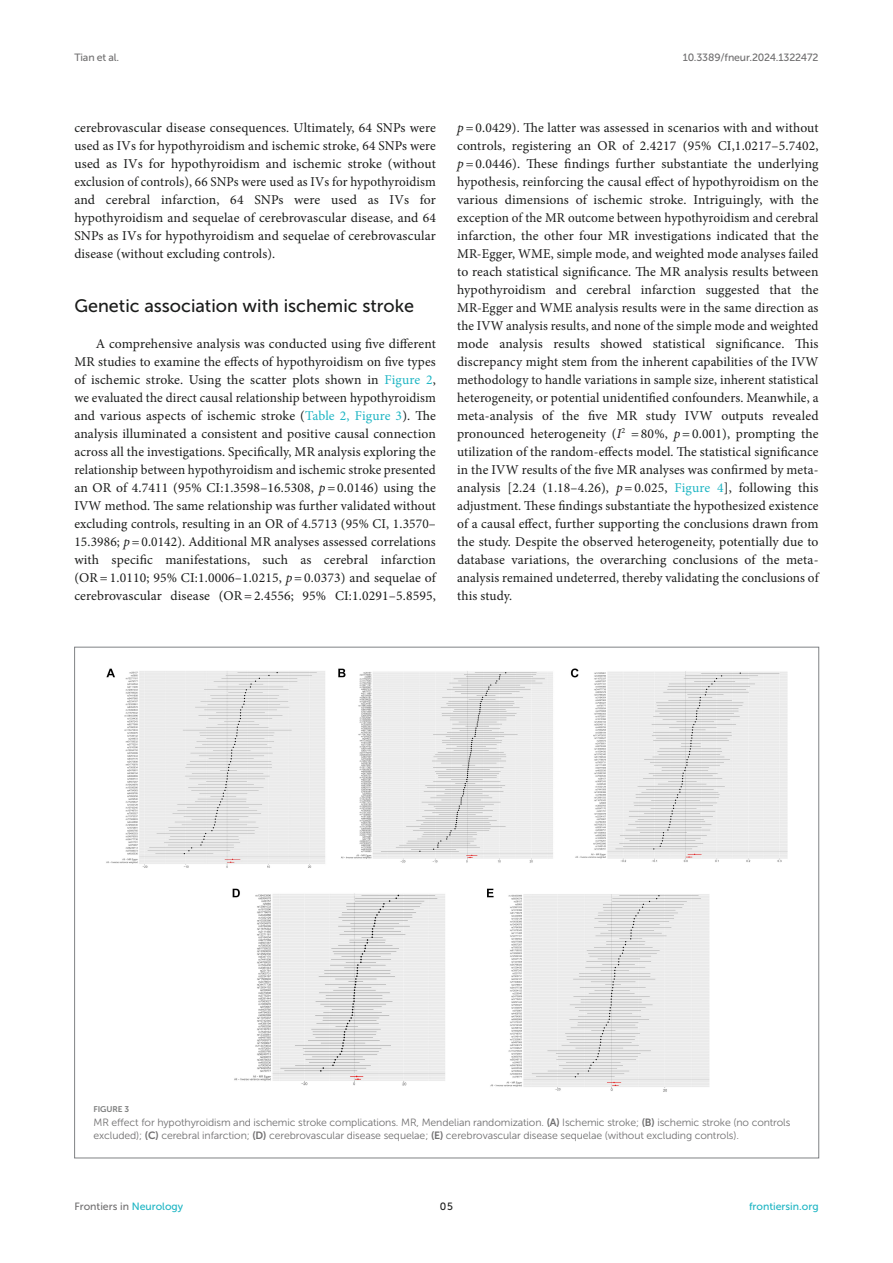
<style>
.page{position:relative;width:893px;height:1263px;background:#fff}
.page>*{position:absolute;margin:0;border:0;box-sizing:border-box;transform-origin:0 0}
.HEAD_2{font:18px "Museo Sans 500";color:#1b1c1b}
.TEXT_FLUSH{font:13.5px/18px "Minion Pro";letter-spacing:.01em;color:#1b1c1b;text-align:justify}
.FIG_LEG{font:10.5px/13.5px "Museo Sans 300";letter-spacing:-.01em;color:#706f70}
.t1{font:10.5px "Museo Sans 500";letter-spacing:-.015em;color:#706f70}
.t2{font:10.5px "Museo Sans 500";color:#1db5c3}
.t3{font:10.5px "Museo Sans 500";color:#1b1c1b}
.FIG_HD{font:8.25px "Museo Sans 700";letter-spacing:-.01em;color:#7e7f7f}
.s1{color:#1db5c3}
.s2{font-style:italic}
.s3{font-family:"Museo Sans 700"}
</style>
<div class="page">
<img style="left:106px;top:668px;width:682px;height:424px">
<p class="t1" style="left:74px;top:51px;width:46px">Tian et al.</p>
<p class="t1" style="left:683px;top:51px;width:137px">10.3389/fneur.2024.1322472</p>
<p class="TEXT_FLUSH" style="left:74px;top:119px;width:363px">cerebrovascular disease consequences. Ultimately, 64 SNPs were used as IVs for hypothyroidism and ischemic stroke, 64 SNPs were used as IVs for hypothyroidism and ischemic stroke (without exclusion of controls), 66 SNPs were used as IVs for hypothyroidism and cerebral infarction, 64 SNPs were used as IVs for hypothyroidism and sequelae of cerebrovascular disease, and 64<br>SNPs as IVs for hypothyroidism and sequelae of cerebrovascular disease (without excluding controls).</p>
<p class="HEAD_2" style="left:74px;top:296px;width:341px">Genetic association with ischemic stroke</p>
<p class="TEXT_FLUSH" style="left:74px;top:335px;width:363px;text-indent:21px">A comprehensive analysis was conducted using five different MR studies to examine the effects of hypothyroidism on five types of ischemic stroke. Using the scatter plots shown in <span class="s1">Figure 2</span>, we evaluated the direct causal relationship between hypothyroidism and various aspects of ischemic stroke (<span class="s1">Table 2, Figure 3</span>). The analysis illuminated a consistent and positive causal connection across all the investigations. Specifically, MR analysis exploring the relationship between hypothyroidism and ischemic stroke presented an OR of 4.7411 (95% CI:1.3598–16.5308, <span class="s2">p</span>= 0.0146) using the IVW method. The same relationship was further validated without excluding controls, resulting in an OR of 4.5713 (95% CI, 1.3570– 15.3986; <span class="s2">p</span>= 0.0142). Additional MR analyses assessed correlations with specific manifestations, such as cerebral infarction (OR=1.0110; 95% CI:1.0006–1.0215, <span class="s2">p</span>=0.0373) and sequelae of cerebrovascular disease (OR= 2.4556; 95% CI:1.0291–5.8595,</p>
<p class="TEXT_FLUSH" style="left:457px;top:119px;width:363px"><span class="s2">p</span>= 0.0429). The latter was assessed in scenarios with and without controls, registering an OR of 2.4217 (95% CI,1.0217–5.7402, <span class="s2">p</span>= 0.0446). These findings further substantiate the underlying hypothesis, reinforcing the causal effect of hypothyroidism on the various dimensions of ischemic stroke. Intriguingly, with the exception of the MR outcome between hypothyroidism and cerebral infarction, the other four MR investigations indicated that the MR-Egger, WME, simple mode, and weighted mode analyses failed to reach statistical significance. The MR analysis results between hypothyroidism and cerebral infarction suggested that the MR-Egger and WME analysis results were in the same direction as the IVW analysis results, and none of the simple mode and weighted mode analysis results showed statistical significance. This discrepancy might stem from the inherent capabilities of the IVW methodology to handle variations in sample size, inherent statistical heterogeneity, or potential unidentified confounders. Meanwhile, a meta-analysis of the five MR study IVW outputs revealed pronounced heterogeneity (<span class="s2">I</span><sup>2</sup> = 80%, <span class="s2">p</span>= 0.001), prompting the utilization of the random-effects model. The statistical significance in the IVW results of the five MR analyses was confirmed by meta&shy;analysis [2.24 (1.18–4.26), <span class="s2">p</span>=0.025, <span class="s1">Figure 4</span>], following this adjustment. These findings substantiate the hypothesized existence of a causal effect, further supporting the conclusions drawn from the study. Despite the observed heterogeneity, potentially due to database variations, the overarching conclusions of the meta&shy;analysis remained undeterred, thereby validating the conclusions of this study.</p>
<p class="FIG_HD" style="left:94px;top:1104px;width:37px">FIGURE 3</p>
<p class="FIG_LEG" style="left:94px;top:1115px;width:698px">MR effect for hypothyroidism and ischemic stroke complications. MR, Mendelian randomization. <span class="s3">(A)</span> Ischemic stroke; <span class="s3">(B)</span> ischemic stroke (no controls excluded); <span class="s3">(C)</span> cerebral infarction; <span class="s3">(D)</span> cerebrovascular disease sequelae; <span class="s3">(E)</span> cerebrovascular disease sequelae (without excluding controls).</p>
<p class="t1" style="left:74px;top:1200px;width:110px">Frontiers in <span class="s1">Neurology</span></p>
<p class="t3" style="left:440px;top:1200px;width:14px">05</p>
<p class="t2" style="left:749px;top:1200px;width:71px">frontiersin.org</p>
</div>
